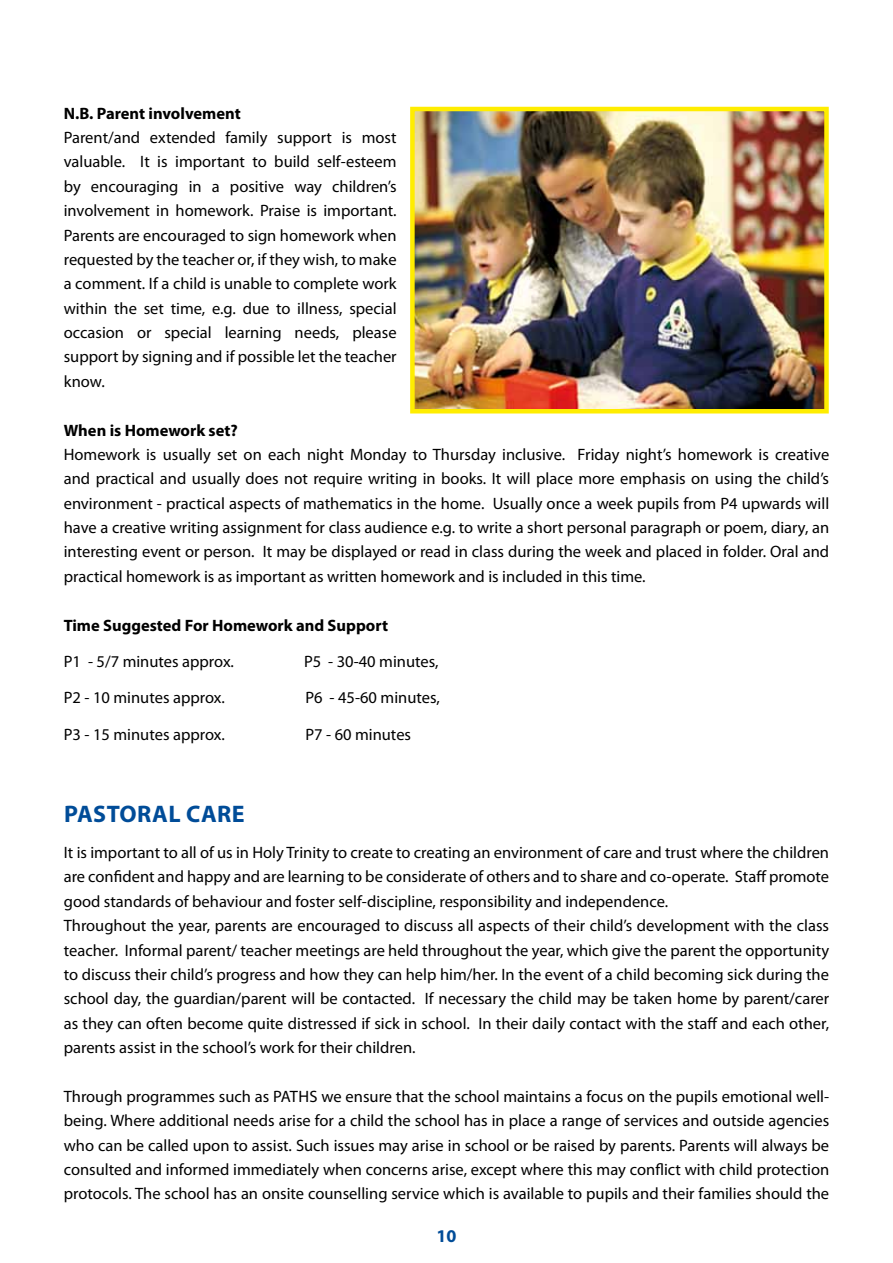
<style>
.page{position:relative;width:893px;height:1263px;background:#fff}
.page>*{position:absolute;margin:0;border:0;box-sizing:border-box;transform-origin:0 0}
.t1{font:700 24px "Myriad Pro";letter-spacing:.02em;color:#004c98}
.t2{font:700 18px "Myriad Pro";color:#004c98}
.t3{font:16.5px/24.3px "Myriad Pro";color:#000;text-align:justify}
.t4{font:700 16.5px "Myriad Pro";color:#000}
</style>
<div class="page">
<img style="left:415px;top:112px;width:409px;height:296px">
<div style="left:410px;top:107px;width:419px;height:306px;border:4px solid #ffed00"></div>
<p class="t4" style="left:64px;top:102px;width:178px">N.B. Parent involvement</p>
<p class="t3" style="left:64px;top:125px;width:334px">Parent/and extended family support is most valuable. It is important to build self-esteem by encouraging in a positive way children’s involvement in homework. Praise is important.<br>Parents are encouraged to sign homework when requested by the teacher or, if they wish, to make a comment. If a child is unable to complete work within the set time, e.g. due to illness, special occasion or special learning needs, please support by signing and if possible let the teacher know.</p>
<p class="t4" style="left:64px;top:419px;width:176px">When is Homework set?</p>
<p class="t3" style="left:64px;top:442px;width:767px">Homework is usually set on each night Monday to Thursday inclusive. Friday night’s homework is creative and practical and usually does not require writing in books. It will place more emphasis on using the child’s environment - practical aspects of mathematics in the home. Usually once a week pupils from P4 upwards will have a creative writing assignment for class audience e.g. to write a short personal paragraph or poem, diary, an interesting event or person. It may be displayed or read in class during the week and placed in folder. Oral and practical homework is as important as written homework and is included in this time.</p>
<p class="t4" style="left:64px;top:614px;width:326px">Time Suggested For Homework and Support</p>
<p class="t3" style="left:64px;top:649px;width:172px">P1 - 5/7 minutes approx.</p>
<p class="t3" style="left:304px;top:649px;width:136px">P5 - 30-40 minutes,</p>
<p class="t3" style="left:64px;top:685px;width:163px">P2 - 10 minutes approx.</p>
<p class="t3" style="left:305px;top:685px;width:136px">P6 - 45-60 minutes,</p>
<p class="t3" style="left:64px;top:722px;width:163px">P3 - 15 minutes approx.</p>
<p class="t3" style="left:305px;top:722px;width:107px">P7 - 60 minutes</p>
<h1 class="t1" style="left:64px;top:798px;width:180px">PASTORAL CARE</h1>
<p class="t3" style="left:64px;top:840px;width:767px;text-align:left">It is important to all of us in Holy Trinity to create to creating an environment of care and trust where the children are confident and happy and are learning to be considerate of others and to share and co-operate. Staff promote good standards of behaviour and foster self-discipline, responsibility and independence.<br>Throughout the year, parents are encouraged to discuss all aspects of their child’s development with the class teacher. Informal parent/ teacher meetings are held throughout the year, which give the parent the opportunity to discuss their child’s progress and how they can help him/her. In the event of a child becoming sick during the school day, the guardian/parent will be contacted. If necessary the child may be taken home by parent/carer as they can often become quite distressed if sick in school. In their daily contact with the staff and each other, parents assist in the school’s work for their children.</p>
<p class="t3" style="left:64px;top:1084px;width:227px">Through programmes such as Paths</p>
<p class="t3" style="left:64px;top:1084px;width:767px;text-indent:258px">we ensure that the school maintains a focus on the pupils emotional well&shy;being. Where additional needs arise for a child the school has in place a range of services and outside agencies who can be called upon to assist. Such issues may arise in school or be raised by parents. Parents will always be consulted and informed immediately when concerns arise, except where this may conflict with child protection protocols. The school has an onsite counselling service which is available to pupils and their families should the</p>
<p class="t2" style="left:436px;top:1225px;width:21px">10</p>
</div>
